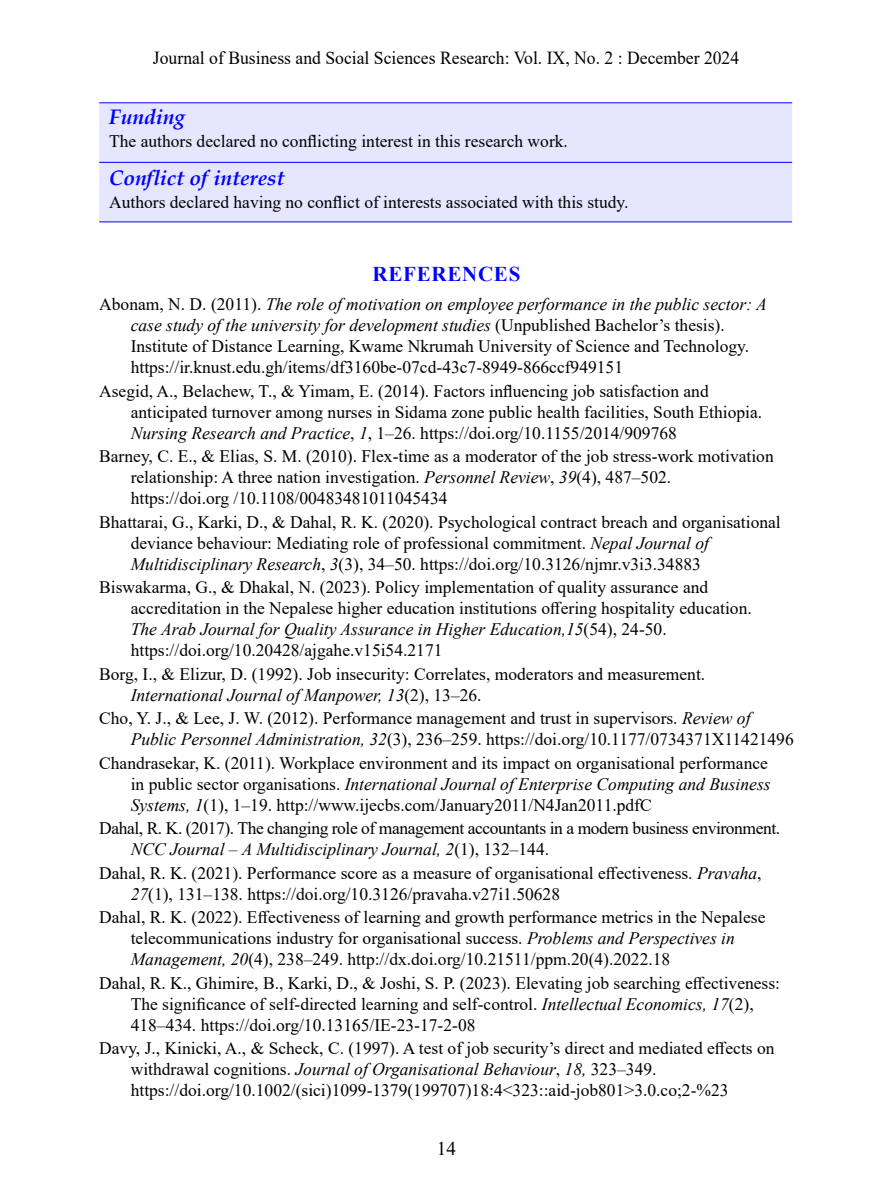
<style>
.page{position:relative;width:893px;height:1191px;background:#fff}
.page>*{position:absolute;margin:0;border:0;box-sizing:border-box;transform-origin:0 0}
.t1{font:italic 700 21px "Book Antiqua";color:#00f}
.t2{font:700 21px "Times New Roman";color:#00f}
.t3{font:19.25px "Times New Roman";color:#000}
.t4{font:18.38px "Times New Roman";color:#000;scale:.96 1}
.t5{font:17.5px/21px "Times New Roman";color:#000}
.t6{font:17.5px/21px "Times New Roman";letter-spacing:-.025em;color:#000}
.s1{font-style:italic}
</style>
<div class="page">
<div style="left:99px;top:103px;width:693px;height:118px;background:#e6e6ff"></div>
<hr style="left:99px;top:102px;width:693px;height:1px;background:#00f">
<hr style="left:99px;top:162px;width:693px;height:1px;background:#00f">
<hr style="left:99px;top:221px;width:693px;height:1px;background:#00f">
<p class="t4" style="left:153px;top:45px;width:612px">Journal of Business and Social Sciences Research: Vol. IX, No. 2 : December 2024</p>
<p class="t1" style="left:109px;top:102px;width:77px">Funding</p>
<p class="t5" style="left:109px;top:130px;width:460px">The authors declared no conflicting interest in this research work.</p>
<p class="t1" style="left:109px;top:163px;width:177px">Conflict of interest</p>
<p class="t5" style="left:109px;top:191px;width:521px">Authors declared having no conflict of interests associated with this study.</p>
<p class="t2" style="left:373px;top:259px;width:60px">REFERENCES</p>
<p class="t5" style="left:131px;top:293px;width:638px;text-indent:-31px">Abonam, N. D. (2011). <span class="s1">The role of motivation on employee performance in the public sector: A case study of the university for development studies</span> (Unpublished Bachelor’s thesis).<br>Institute of Distance Learning, Kwame Nkrumah University of Science and Technology. https://ir.knust.edu.gh/items/df3160be-07cd-43c7-8949-866ccf949151</p>
<p class="t5" style="left:131px;top:380px;width:633px;text-indent:-32px">Asegid, A., Belachew, T., &amp; Yimam, E. (2014). Factors influencing job satisfaction and anticipated turnover among nurses in Sidama zone public health facilities, South Ethiopia.<br><span class="s1">Nursing Research and Practice</span>, <span class="s1">1</span>, 1–26. https://doi.org/10.1155/2014/909768</p>
<p class="t5" style="left:131px;top:445px;width:644px;text-indent:-32px">Barney, C. E., &amp; Elias, S. M. (2010). Flex‐time as a moderator of the job stress‐work motivation relationship: A three nation investigation. <span class="s1">Personnel Review</span>, <span class="s1">39</span>(4), 487–502. https://doi.org /10.1108/00483481011045434</p>
<p class="t5" style="left:131px;top:511px;width:652px;text-indent:-32px">Bhattarai, G., Karki, D., &amp; Dahal, R. K. (2020). Psychological contract breach and organisational deviance behaviour: Mediating role of professional commitment. <span class="s1">Nepal Journal of<br>Multidisciplinary Research</span>, <span class="s1">3</span>(3), 34–50. https://doi.org/10.3126/njmr.v3i3.34883</p>
<p class="t5" style="left:131px;top:576px;width:623px;text-indent:-32px">Biswakarma, G., &amp; Dhakal, N. (2023). Policy implementation of quality assurance and accreditation in the Nepalese higher education institutions offering hospitality education.<br><span class="s1">The Arab Journal for Quality Assurance in Higher Education,15</span>(54), 24-50. https://doi.org/10.20428/ajgahe.v15i54.2171</p>
<p class="t5" style="left:131px;top:663px;width:576px;text-indent:-32px">Borg, I., &amp; Elizur, D. (1992). Job insecurity: Correlates, moderators and measurement.<br><span class="s1">International Journal of Manpower, 13</span>(2), 13–26.</p>
<p class="t5" style="left:131px;top:707px;width:664px;text-indent:-32px">Cho, Y. J., &amp; Lee, J. W. (2012). Performance management and trust in supervisors. <span class="s1">Review of<br>Public Personnel Administration, 32</span>(3), 236–259. https://doi.org/10.1177/0734371X11421496</p>
<p class="t5" style="left:131px;top:752px;width:641px;text-indent:-32px">Chandrasekar, K. (2011). Workplace environment and its impact on organisational performance in public sector organisations. <span class="s1">International Journal of Enterprise Computing and Business<br>Systems, 1</span>(1), 1–19. http://www.ijecbs.com/January2011/N4Jan2011.pdfC</p>
<p class="t6" style="left:131px;top:817px;width:651px;text-indent:-32px">Dahal, R. K. (2017). The changing role of management accountants in a modern business environment.<br><span class="s1">NCC Journal – A Multidisciplinary Journal, 2</span>(1), 132–144.</p>
<p class="t5" style="left:131px;top:861px;width:632px;text-indent:-32px">Dahal, R. K. (2021). Performance score as a measure of organisational effectiveness. <span class="s1">Pravaha</span>,<br><span class="s1">27</span>(1), 131–138. https://doi.org/10.3126/pravaha.v27i1.50628</p>
<p class="t5" style="left:131px;top:906px;width:636px;text-indent:-32px">Dahal, R. K. (2022). Effectiveness of learning and growth performance metrics in the Nepalese telecommunications industry for organisational success. <span class="s1">Problems and Perspectives in<br>Management, 20</span>(4), 238–249. http://dx.doi.org/10.21511/ppm.20(4).2022.18</p>
<p class="t5" style="left:131px;top:971px;width:651px;text-indent:-32px">Dahal, R. K., Ghimire, B., Karki, D., &amp; Joshi, S. P. (2023). Elevating job searching effectiveness:<br>The significance of self-directed learning and self-control. <span class="s1">Intellectual Economics, 17</span>(2),<br>418–434. https://doi.org/10.13165/IE-23-17-2-08</p>
<p class="t5" style="left:131px;top:1037px;width:645px;text-indent:-31px">Davy, J., Kinicki, A., &amp; Scheck, C. (1997). A test of job security’s direct and mediated effects on withdrawal cognitions. <span class="s1">Journal of Organisational Behaviour</span>, <span class="s1">18,</span> 323–349. https://doi.org/10.1002/(sici)1099-1379(199707)18:4&lt;323::aid-job801&gt;3.0.co;2-%23</p>
<p class="t3" style="left:437px;top:1135px;width:21px">14</p>
</div>
